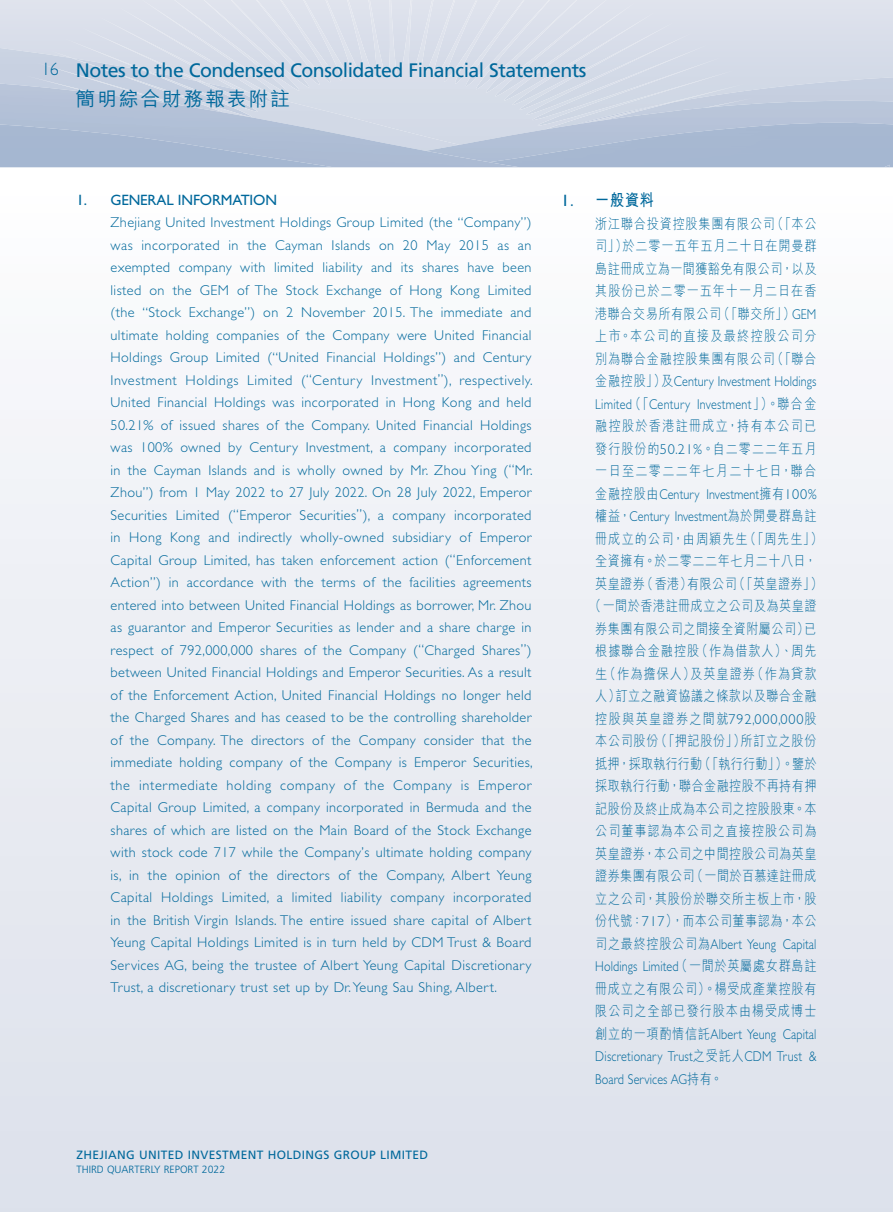
<style>
.page{position:relative;width:893px;height:1212px;background:#fff}
.page>*{position:absolute;margin:0;border:0;box-sizing:border-box;transform-origin:0 0}
.t1{font:19.5px "Frutiger LT Std";letter-spacing:-.025em;color:#00689b}
.t2{font:19.5px "M Hei HK Medium E Ten B5 H";letter-spacing:.11em;color:#00689b}
.t3{font:300 18px "Gill Sans Std";color:#00689b}
.t4{font:16.5px "M Hei HK Bold E Ten B5 H";color:#00689b;scale:.85 1}
.t5{font:15px "Gill Sans Std";letter-spacing:-.01em;color:#00689b}
.t6{font:300 14.25px/22.5px "Gill Sans Std";letter-spacing:.01em;color:#00689b;text-align:justify}
.t7{font:14.25px/22.5px "M Hei HK Light E Ten B5 H";letter-spacing:.055em;color:#00689b;text-align:justify;scale:.85 1}
.t8{font:300 14.25px/22.5px "Gill Sans Std";letter-spacing:.01em;color:#00689b;scale:.85 1}
.t9{font:14.25px/22.5px "M Hei HK Light E Ten B5 H";letter-spacing:.08em;color:#00689b;scale:.85 1}
.t10{font:12px "Frutiger LT Std";letter-spacing:.03em;color:#00689b}
.t11{font:300 10.5px "Frutiger LT Std";color:#00689b}
.s1{font-family:"Gill Sans Std"}
.s2{font-family:"Gill Sans Std";font-weight:300}
.s3{font-family:"M Hei HK Light E Ten B5 H";font-weight:400}
</style>
<div class="page">
<div style="left:0;top:0;width:893px;height:168px;background:#dadfea"></div>
<div style="left:0;top:168px;width:893px;height:1044px;background:linear-gradient(to bottom,#fdfdfe,#dbe0ea)"></div>
<img style="left:0;top:47px;width:49px;height:35px">
<img style="left:745px;top:77px;width:147px;height:24px">
<img style="left:49px;top:0;width:696px;height:101px">
<img style="left:24px;top:58px;width:435px;height:24px">
<img style="left:582px;top:98px;width:172px;height:3px">
<img style="left:520px;top:101px;width:372px;height:22px">
<img style="left:520px;top:123px;width:373px;height:44px">
<svg style="left:884px;top:165px;width:6px;height:2px"></svg>
<img style="left:0;top:82px;width:520px;height:85px">
<img style="left:0;top:123px;width:334px;height:44px">
<img style="left:892px;top:77px;width:1px;height:24px">
<img style="left:892px;top:101px;width:1px;height:46px">
<p class="t3" style="left:42px;top:62px;width:19px">16</p>
<h1 class="t1" style="left:76px;top:62px;width:512px">Notes to the Condensed Consolidated Financial Statements</h1>
<h1 class="t2" style="left:76px;top:91px;width:215px">簡明綜合財務報表附註</h1>
<p class="t5" style="left:77px;top:194px;width:202px">1. GENERAL INFORMATION</p>
<p class="t6" style="left:111px;top:213px;width:424px">Zhejiang United Investment Holdings Group Limited (the “Company”) was incorporated in the Cayman Islands on 20 May 2015 as an exempted company with limited liability and its shares have been listed on the GEM of The Stock Exchange of Hong Kong Limited (the “Stock Exchange”) on 2 November 2015. The immediate and ultimate holding companies of the Company were United Financial Holdings Group Limited (“United Financial Holdings”) and Century Investment Holdings Limited (“Century Investment”), respectively.<br>United Financial Holdings was incorporated in Hong Kong and held 50.21% of issued shares of the Company. United Financial Holdings was 100% owned by Century Investment, a company incorporated in the Cayman Islands and is wholly owned by Mr. Zhou Ying (“Mr.<br>Zhou”) from 1 May 2022 to 27 July 2022. On 28 July 2022, Emperor Securities Limited (“Emperor Securities”), a company incorporated in Hong Kong and indirectly wholly-owned subsidiary of Emperor Capital Group Limited, has taken enforcement action (“Enforcement Action”) in accordance with the terms of the facilities agreements entered into between United Financial Holdings as borrower, Mr. Zhou as guarantor and Emperor Securities as lender and a share charge in respect of 792,000,000 shares of the Company (“Charged Shares”) between United Financial Holdings and Emperor Securities. As a result of the Enforcement Action, United Financial Holdings no longer held the Charged Shares and has ceased to be the controlling shareholder of the Company. The directors of the Company consider that the immediate holding company of the Company is Emperor Securities, the intermediate holding company of the Company is Emperor Capital Group Limited, a company incorporated in Bermuda and the shares of which are listed on the Main Board of the Stock Exchange with stock code 717 while the Company’s ultimate holding company is, in the opinion of the directors of the Company, Albert Yeung Capital Holdings Limited, a limited liability company incorporated in the British Virgin Islands. The entire issued share capital of Albert Yeung Capital Holdings Limited is in turn held by CDM Trust &amp; Board Services AG, being the trustee of Albert Yeung Capital Discretionary Trust, a discretionary trust set up by Dr. Yeung Sau Shing, Albert.</p>
<p class="t10" style="left:77px;top:1149px;width:353px">ZHEJIANG UNITED INVESTMENT HOLDINGS GROUP LIMITED</p>
<p class="t11" style="left:77px;top:1163px;width:150px">THIRD QUARTERLY REPORT 2022</p>
<p class="t4" style="left:561px;top:194px;width:110px"><span class="s1">1.</span> 一般資料</p>
<p class="t7" style="left:595px;top:214px;width:262px">浙江聯合投資控股集團有限公司（「本公司」）於二零一五年五月二十日在開曼群島註冊成立為一間獲豁免有限公司，以及其股份已於二零一五年十一月二日在香港聯合交易所有限公司（「聯交所」）<span class="s2">GEM</span>上市。本公司的直接及最終控股公司分別為聯合金融控股集團有限公司（「聯合</p>
<p class="t8" style="left:595px;top:371px;width:262px"><span class="s3">金融控股」）及</span>Century Investment Holdings<br>Limited<span class="s3">（「</span>Century Investment<span class="s3">」）。聯合金</span></p>
<p class="t7" style="left:595px;top:416px;width:262px">融控股於香港註冊成立，持有本公司已發行股份的<span class="s2">50.21%</span>。自二零二二年五月一日至二零二二年七月二十七日，聯合</p>
<p class="t8" style="left:595px;top:484px;width:262px"><span class="s3">金融控股由</span>Century Investment<span class="s3">擁有</span>100%<span class="s3">權益，</span>Century Investment<span class="s3">為於開曼群島註</span></p>
<p class="t7" style="left:589px;top:529px;width:276px;text-align:center">冊成立的公司，由周穎先生（「周先生」）全資擁有。於二零二二年七月二十八日，英皇證券（香港）有限公司（「英皇證券」）（一間於香港註冊成立之公司及為英皇證券集團有限公司之間接全資附屬公司）已根據聯合金融控股（作為借款人）、周先生（作為擔保人）及英皇證券（作為貸款人）訂立之融資協議之條款以及聯合金融控股與英皇證券之間就<span class="s2">792,000,000</span>股本公司股份（「押記股份」）所訂立之股份抵押，採取執行行動（「執行行動」）。鑒於採取執行行動，聯合金融控股不再持有押記股份及終止成為本公司之控股股東。本公司董事認為本公司之直接控股公司為英皇證券，本公司之中間控股公司為英皇證券集團有限公司（一間於百慕達註冊成立之公司，其股份於聯交所主板上市，股份代號：<span class="s2">717</span>），而本公司董事認為，本公</p>
<p class="t8" style="left:595px;top:934px;width:262px"><span class="s3">司之最終控股公司為</span>Albert Yeung Capital<br>Holdings Limited<span class="s3">（一間於英屬處女群島註</span></p>
<p class="t9" style="left:595px;top:979px;width:262px">冊成立之有限公司）。楊受成產業控股有限公司之全部已發行股本由楊受成博士</p>
<p class="t8" style="left:595px;top:1024px;width:262px;text-align:justify"><span class="s3">創立的一項酌情信託</span>Albert Yeung Capital Discretionary Trust<span class="s3">之受託人</span>CDM Trust &amp; Board Services AG<span class="s3">持有。</span></p>
</div>
